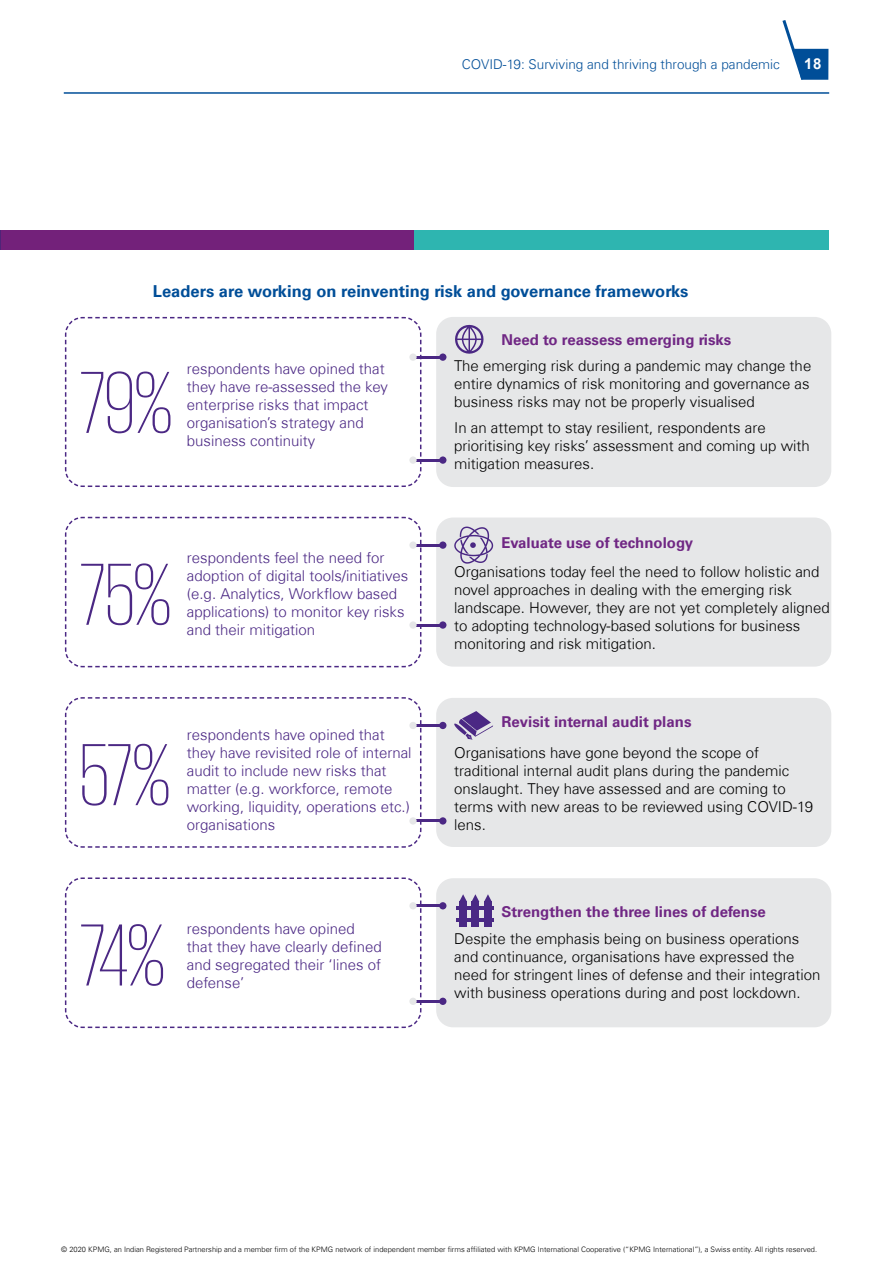
<style>
.page{position:relative;width:893px;height:1263px;background:#fff}
.page>*{position:absolute;margin:0;border:0;box-sizing:border-box;transform-origin:0 0}
.t1{font:200 90px "KPMG";letter-spacing:-.015em;color:#4b2884}
.t2{font:700 16.5px "Universfor KPMG";color:#004e98}
.t3{font:300 15px/18px "Universfor KPMG";color:#000}
.t4{font:300 15px/18px "Universfor KPMG";color:#4b2884}
.t5{font:700 15px "Universfor KPMG";color:#702784}
.t6{font:700 15px "Arial";color:#fff}
.t7{font:300 13.5px "Universfor KPMG";color:#004e98}
.t8{font:300 7.5px "Universfor KPMG";color:#000}
</style>
<div class="page">
<hr style="left:64px;top:92px;width:765px;height:2px;background:#004e98">
<svg style="left:782px;top:20px;width:46px;height:60px"></svg>
<div style="left:0;top:230px;width:415px;height:20px;background:#73217a"></div>
<div style="left:415px;top:230px;width:414px;height:20px;background:#2eb5b0"></div>
<svg style="left:64px;top:316px;width:358px;height:171px"></svg>
<div style="left:436px;top:317px;width:395px;height:170px;background:#e6e7e8;border-radius:17px"></div>
<svg style="left:455px;top:325px;width:28px;height:29px"></svg>
<hr style="left:414px;top:356px;width:28px;height:3px;background:#4b2884">
<div style="left:409px;top:353px;width:8px;height:8px;background:#e6e7e8;border-radius:50%"></div>
<div style="left:439px;top:353px;width:7px;height:8px;background:#4b2884;border-radius:50%"></div>
<hr style="left:414px;top:459px;width:28px;height:2px;background:#4b2884">
<div style="left:409px;top:456px;width:8px;height:8px;background:#e6e7e8;border-radius:50%"></div>
<div style="left:439px;top:456px;width:7px;height:8px;background:#4b2884;border-radius:50%"></div>
<svg style="left:64px;top:516px;width:358px;height:152px"></svg>
<div style="left:436px;top:517px;width:395px;height:150px;background:#e6e7e8;border-radius:17px"></div>
<svg style="left:454px;top:527px;width:39px;height:37px"></svg>
<hr style="left:414px;top:544px;width:28px;height:2px;background:#4b2884">
<div style="left:409px;top:541px;width:8px;height:8px;background:#e6e7e8;border-radius:50%"></div>
<div style="left:439px;top:541px;width:7px;height:8px;background:#4b2884;border-radius:50%"></div>
<hr style="left:414px;top:624px;width:28px;height:2px;background:#4b2884">
<div style="left:409px;top:621px;width:8px;height:8px;background:#e6e7e8;border-radius:50%"></div>
<div style="left:439px;top:621px;width:7px;height:8px;background:#4b2884;border-radius:50%"></div>
<div style="left:436px;top:698px;width:395px;height:149px;background:#e6e7e8;border-radius:17px"></div>
<svg style="left:64px;top:697px;width:358px;height:151px"></svg>
<svg style="left:454px;top:711px;width:39px;height:29px"></svg>
<hr style="left:414px;top:724px;width:28px;height:3px;background:#4b2884">
<div style="left:409px;top:722px;width:8px;height:7px;background:#e6e7e8;border-radius:50%"></div>
<div style="left:439px;top:722px;width:7px;height:7px;background:#4b2884;border-radius:50%"></div>
<hr style="left:414px;top:819px;width:28px;height:3px;background:#4b2884">
<div style="left:409px;top:817px;width:8px;height:7px;background:#e6e7e8;border-radius:50%"></div>
<div style="left:439px;top:817px;width:7px;height:7px;background:#4b2884;border-radius:50%"></div>
<svg style="left:64px;top:877px;width:358px;height:152px"></svg>
<div style="left:436px;top:878px;width:395px;height:149px;background:#e6e7e8;border-radius:17px"></div>
<hr style="left:414px;top:904px;width:28px;height:3px;background:#4b2884">
<div style="left:409px;top:902px;width:8px;height:7px;background:#e6e7e8;border-radius:50%"></div>
<div style="left:439px;top:902px;width:7px;height:7px;background:#4b2884;border-radius:50%"></div>
<hr style="left:414px;top:1000px;width:28px;height:3px;background:#4b2884">
<div style="left:409px;top:998px;width:8px;height:7px;background:#e6e7e8;border-radius:50%"></div>
<div style="left:439px;top:998px;width:7px;height:7px;background:#4b2884;border-radius:50%"></div>
<div style="left:459px;top:902px;width:8px;height:25px;background:#4a2985"></div>
<div style="left:471px;top:902px;width:8px;height:25px;background:#4a2985"></div>
<div style="left:484px;top:902px;width:8px;height:25px;background:#4a2985"></div>
<hr style="left:457px;top:906px;width:37px;height:3px;background:#4a2985">
<hr style="left:457px;top:918px;width:37px;height:4px;background:#4a2985">
<svg style="left:459px;top:894px;width:33px;height:8px"></svg>
<p class="t7" style="left:462px;top:56px;width:320px">COVID-19: Surviving and thriving through a pandemic</p>
<p class="t6" style="left:804px;top:53px;width:19px">18</p>
<p class="t2" style="left:153px;top:281px;width:537px">Leaders are working on reinventing risk and governance frameworks</p>
<h1 class="t1" style="left:80px;top:360px;width:94px">79%</h1>
<p class="t4" style="left:187px;top:359px;width:203px">respondents have opined that they have re-assessed the key enterprise risks that impact organisation’s strategy and</p>
<p class="t4" style="left:187px;top:431px;width:130px">business continuity</p>
<h1 class="t1" style="left:80px;top:552px;width:93px">75%</h1>
<p class="t4" style="left:187px;top:548px;width:223px">respondents feel the need for adoption of digital tools/initiatives (e.g. Analytics, Workflow based applications) to monitor key risks</p>
<p class="t4" style="left:187px;top:620px;width:130px">and their mitigation</p>
<p class="t5" style="left:501px;top:330px;width:231px">Need to reassess emerging risks</p>
<p class="t3" style="left:454px;top:357px;width:359px;text-align:justify">The emerging risk during a pandemic may change the entire dynamics of risk monitoring and governance as business risks may not be properly visualised</p>
<p class="t3" style="left:454px;top:419px;width:357px">In an attempt to stay resilient, respondents are prioritising key risks’ assessment and coming up with mitigation measures.</p>
<p class="t5" style="left:501px;top:534px;width:193px">Evaluate use of technology</p>
<p class="t3" style="left:454px;top:562px;width:377px">Organisations today feel the need to follow holistic and novel approaches in dealing with the emerging risk landscape. However, they are not yet completely aligned to adopting technology-based solutions for business monitoring and risk mitigation.</p>
<p class="t5" style="left:501px;top:713px;width:192px">Revisit internal audit plans</p>
<p class="t4" style="left:187px;top:726px;width:226px">respondents have opined that they have revisited role of internal audit to include new risks that matter (e.g. workforce, remote working, liquidity, operations etc.) organisations</p>
<h1 class="t1" style="left:80px;top:732px;width:92px">57%</h1>
<p class="t3" style="left:454px;top:744px;width:360px">Organisations have gone beyond the scope of traditional internal audit plans during the pandemic onslaught. They have assessed and are coming to terms with new areas to be reviewed using COVID-19 lens.</p>
<h1 class="t1" style="left:80px;top:912px;width:87px">74%</h1>
<p class="t4" style="left:187px;top:920px;width:196px">respondents have opined that they have clearly defined and segregated their ‘lines of</p>
<p class="t4" style="left:187px;top:974px;width:59px">defense’</p>
<p class="t5" style="left:501px;top:903px;width:266px">Strengthen the three lines of defense</p>
<p class="t3" style="left:454px;top:929px;width:368px">Despite the emphasis being on business operations and continuance, organisations have expressed the need for stringent lines of defense and their integration with business operations during and post lockdown.</p>
<p class="t8" style="left:61px;top:1244px;width:757px">© 2020 KPMG, an Indian Registered Partnership and a member firm of the KPMG network of independent member firms affiliated with KPMG International Cooperative (“KPMG International”), a Swiss entity. All rights reserved.</p>
</div>
